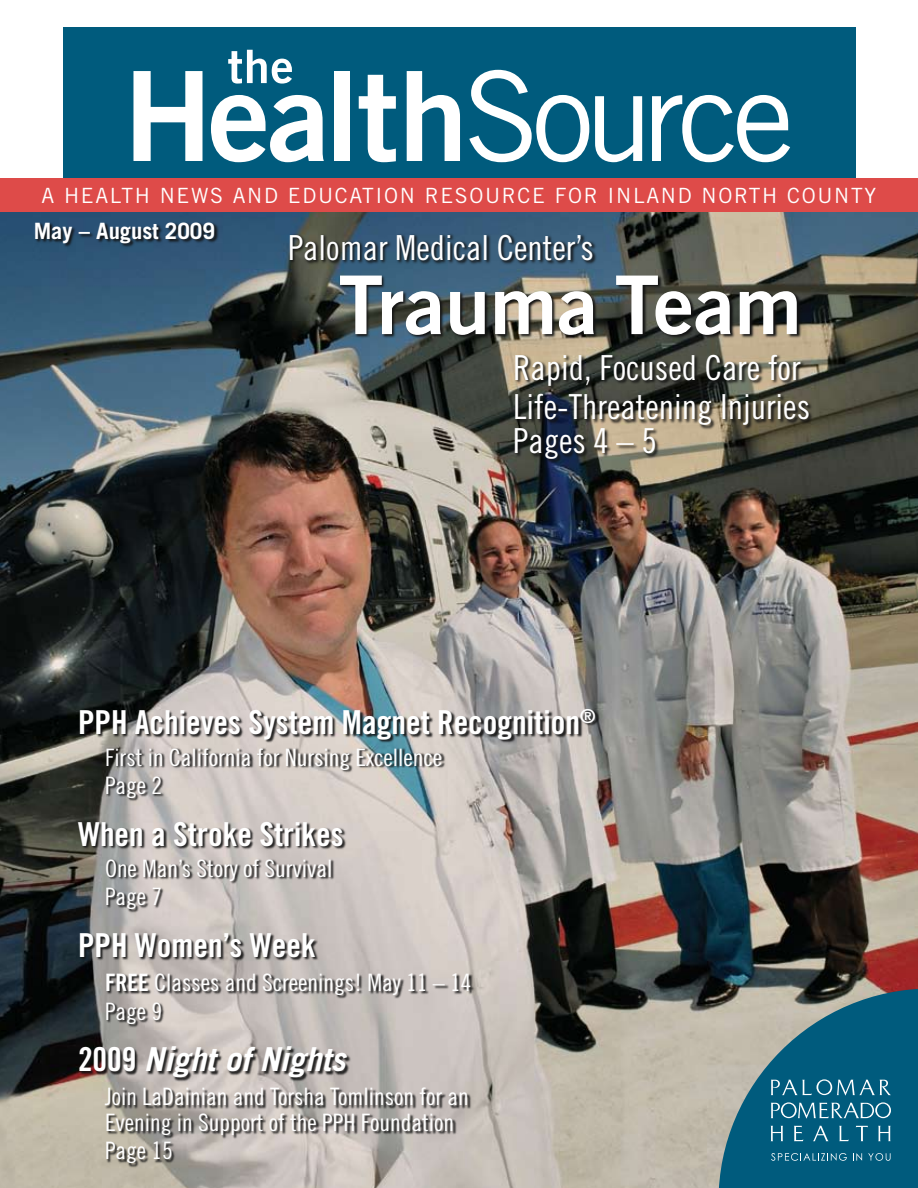
<style>
.page{position:relative;width:918px;height:1188px;background:#fff}
.page>*{position:absolute;margin:0;border:0;box-sizing:border-box;transform-origin:0 0}
.t1{font:124.65px "Trade Gothic Bold Two";letter-spacing:-.02em;color:#fff}
.t2{font:81px "Trade Gothic Bold Two";color:#fff}
.t3{font:34.5px/39px "Trade Gothic Cond Eighteen";color:#fff}
.t4{font:33px "Trade Gothic Bold Cond Twenty";color:#fff}
.t5{font:italic 700 33px "Trade Gothic";color:#fff}
.t6{font:24px/28.5px "Trade Gothic Cond Eighteen";color:#fff}
.t7{font:700 22.5px "Trade Gothic";color:#fff}
.t8{font:21px "Trade Gothic";letter-spacing:.08em;color:#fff}
.s1{font-family:"Trade Gothic"}
.s2{font-family:"Trade Gothic Bold Cond Twenty"}
.s3{font-family:"Trade Gothic Bold Cond Twenty";font-weight:400;font-style:normal}
</style>
<div class="page">
<img style="left:0;top:211px;width:918px;height:977px">
<svg style="left:718px;top:988px;width:200px;height:200px;background:#39768a"></svg>
<div style="left:63px;top:27px;width:793px;height:157px;background:#005b7d"></div>
<div style="left:0;top:178px;width:918px;height:33px;background:#de4b49"></div>
<svg style="left:34px;top:221px;width:185px;height:28px;background:#25425c"></svg>
<div style="left:77px;top:709px;width:523px;height:460px;background:#121212;opacity:.9"></div>
<svg style="left:228px;top:50px;width:64px;height:34px"></svg>
<svg style="left:339px;top:275px;width:463px;height:65px;background:#3f4441"></svg>
<div style="left:514px;top:353px;width:300px;height:111px;background:#121212;opacity:.95"></div>
<div style="left:289px;top:233px;width:309px;height:32px;background:#121212;opacity:.95"></div>
<h1 class="t1" style="left:123px;top:39px;width:673px">Health<span class="s1">SOURCE</span></h1>
<p class="t8" style="left:288px;top:183px;width:335px">EDUCATION RESOURCE FOR INLAND</p>
<p class="t8" style="left:702px;top:183px;width:47px">NORTH</p>
<p class="t8" style="left:787px;top:183px;width:90px">COUNTY</p>
<p class="t7" style="left:34px;top:217px;width:183px">May – August 2009</p>
<p class="t8" style="left:42px;top:183px;width:238px">A HEALTH NEWS AND</p>
<h3 class="t3" style="left:288px;top:227px;width:307px">Palomar Medical Center’s</h3>
<h2 class="t2" style="left:338px;top:255px;width:465px">Trauma Team</h2>
<h3 class="t3" style="left:513px;top:348px;width:298px">Rapid, Focused Care for<br>Life-Threatening Injuries</h3>
<h3 class="t3" style="left:513px;top:421px;width:145px">Pages 4 – 5</h3>
<h3 class="t4" style="left:78px;top:703px;width:519px">PPH Achieves System Magnet Recognition<sup>®</sup></h3>
<p class="t6" style="left:105px;top:743px;width:339px">First in California for Nursing Excellence<br>Page 2</p>
<h3 class="t4" style="left:78px;top:814px;width:267px">When a Stroke Strikes</h3>
<p class="t6" style="left:105px;top:854px;width:229px">One Man’s Story of Survival<br>Page 7</p>
<h3 class="t4" style="left:78px;top:925px;width:239px">PPH Women’s Week</h3>
<p class="t6" style="left:105px;top:968px;width:368px"><span class="s2">FREE</span> Classes and Screenings! May 11 – 14<br>Page 9</p>
<h3 class="t5" style="left:78px;top:1039px;width:269px"><span class="s3">2009</span> Night of Nights</h3>
<p class="t6" style="left:105px;top:1084px;width:365px;line-height:25.5px">Join LaDainian and Torsha Tomlinson for an<br>Evening in Support of the PPH Foundation</p>
<p class="t6" style="left:105px;top:1136px;width:69px">Page 15</p>
</div>
